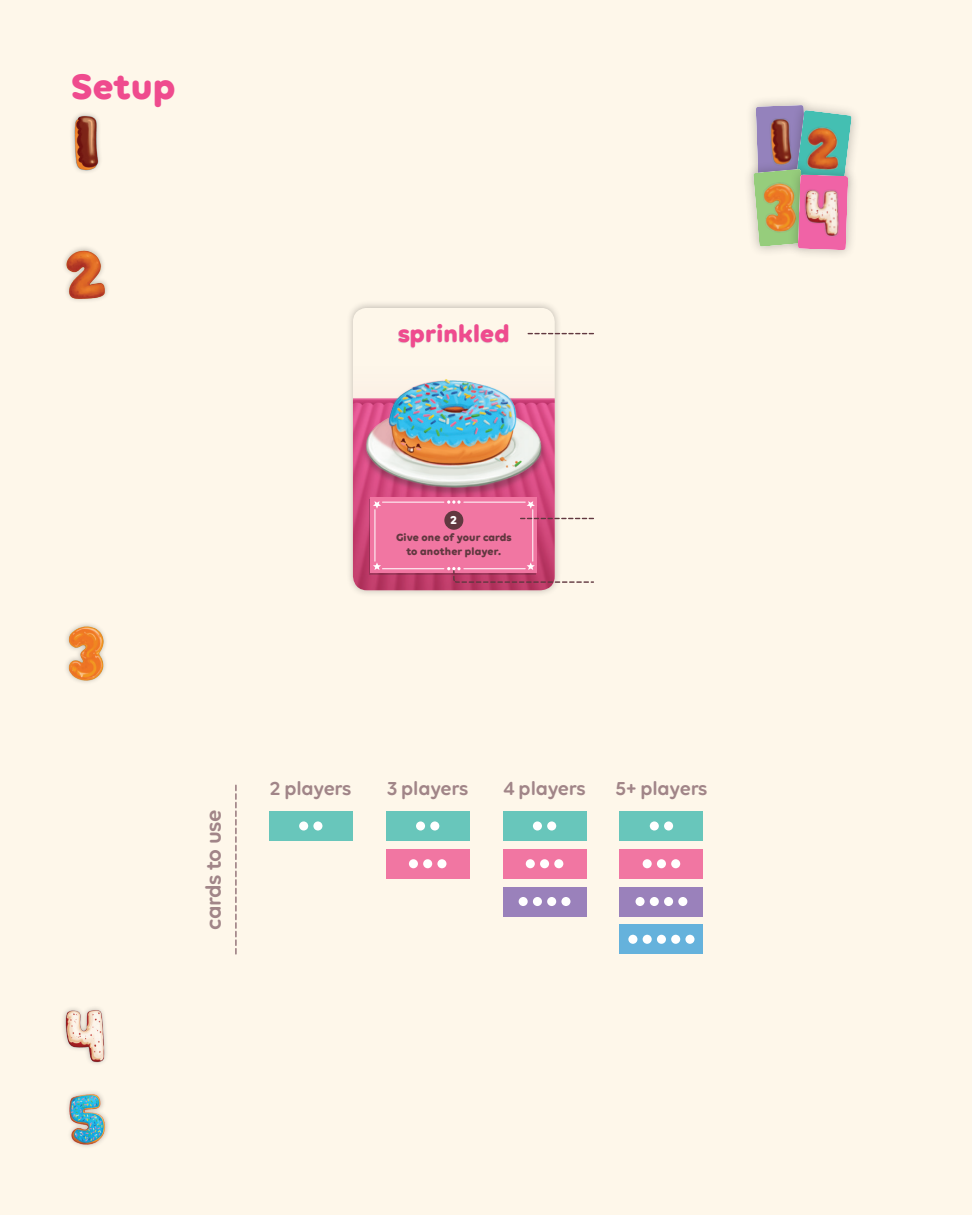
<style>
.page{position:relative;width:972px;height:1215px;background:#fef7ea}
.page>*{position:absolute;margin:0;border:0;box-sizing:border-box;transform-origin:0 0}
.t1{font:700 38.25px "Volte Rounded";letter-spacing:.01em;color:#ef4b8e}
.t2{font:700 25.88px "Volte Rounded";color:#ef4b8e}
.COPY_paragraph{font:600 22.5px "Volte Rounded";letter-spacing:-.01em;color:#a18588}
.COPY_paragraph-2{font:600 20.25px "Volte Rounded";letter-spacing:-.01em;color:#a18588}
.t3{font:700 12.38px "Volte Rounded";color:#fff}
.t4{font:700 11.25px/13.5px "Volte Rounded";letter-spacing:.01em;color:#613840;text-align:center}
</style>
<div class="page">
<img style="left:66px;top:624px;width:39px;height:57px">
<div style="left:61px;top:245px;width:48px;height:59px;background:#231f20;opacity:.3"></div>
<img style="left:61px;top:246px;width:44px;height:57px">
<div style="left:69px;top:111px;width:34px;height:64px;background:#231f20;opacity:.3"></div>
<img style="left:69px;top:115px;width:34px;height:56px">
<div style="left:60px;top:1005px;width:49px;height:61px;background:#231f20;opacity:.3"></div>
<img style="left:60px;top:1006px;width:45px;height:56px">
<img style="left:67px;top:1092px;width:40px;height:54px">
<div style="left:745px;top:95px;width:72px;height:96px;background:#231f20;opacity:.3"></div>
<div style="left:786px;top:100px;width:76px;height:99px;background:#231f20;opacity:.3"></div>
<div style="left:743px;top:159px;width:74px;height:98px;background:#231f20;opacity:.3"></div>
<div style="left:787px;top:164px;width:72px;height:96px;background:#231f20;opacity:.3"></div>
<img style="left:753px;top:105px;width:99px;height:145px">
<img style="left:798px;top:175px;width:50px;height:75px">
<div style="left:346px;top:301px;width:216px;height:297px;background:#231f20;opacity:.3"></div>
<img style="left:353px;top:308px;width:202px;height:282px">
<div style="left:370px;top:498px;width:167px;height:75px;background:#f176a2"></div>
<hr style="left:382px;top:502px;width:62px;height:1px;background:#fff">
<hr style="left:532px;top:510px;width:1px;height:51px;background:#fff">
<hr style="left:464px;top:502px;width:61px;height:1px;background:#fff">
<hr style="left:374px;top:510px;width:1px;height:51px;background:#fff">
<hr style="left:382px;top:568px;width:62px;height:1px;background:#fff">
<svg style="left:373px;top:563px;width:8px;height:7px"></svg>
<svg style="left:373px;top:502px;width:8px;height:7px"></svg>
<svg style="left:527px;top:502px;width:8px;height:7px"></svg>
<svg style="left:447px;top:502px;width:14px;height:2px"></svg>
<img style="left:356px;top:344px;width:196px;height:158px">
<div style="left:398px;top:325px;width:109px;height:23px;background:#bcbdc0;opacity:.45"></div>
<div style="left:444px;top:511px;width:19px;height:19px;background:#613840;border-radius:50%"></div>
<svg style="left:521px;top:518px;width:72px;height:1px"></svg>
<svg style="left:528px;top:333px;width:65px;height:1px"></svg>
<svg style="left:447px;top:562px;width:147px;height:22px"></svg>
<div style="left:620px;top:925px;width:83px;height:29px;background:#65b2dc"></div>
<div style="left:628px;top:935px;width:9px;height:9px;background:#fff;border-radius:50%"></div>
<div style="left:643px;top:935px;width:9px;height:9px;background:#fff;border-radius:50%"></div>
<div style="left:657px;top:935px;width:9px;height:9px;background:#fff;border-radius:50%"></div>
<div style="left:671px;top:935px;width:9px;height:9px;background:#fff;border-radius:50%"></div>
<div style="left:685px;top:935px;width:10px;height:9px;background:#fff;border-radius:50%"></div>
<div style="left:620px;top:887px;width:83px;height:29px;background:#9a81bb"></div>
<div style="left:636px;top:897px;width:9px;height:9px;background:#fff;border-radius:50%"></div>
<div style="left:650px;top:897px;width:9px;height:9px;background:#fff;border-radius:50%"></div>
<div style="left:664px;top:897px;width:9px;height:9px;background:#fff;border-radius:50%"></div>
<div style="left:678px;top:897px;width:9px;height:9px;background:#fff;border-radius:50%"></div>
<div style="left:620px;top:849px;width:83px;height:29px;background:#f176a2"></div>
<div style="left:643px;top:859px;width:9px;height:9px;background:#fff;border-radius:50%"></div>
<div style="left:657px;top:859px;width:9px;height:9px;background:#fff;border-radius:50%"></div>
<div style="left:671px;top:859px;width:9px;height:9px;background:#fff;border-radius:50%"></div>
<div style="left:620px;top:811px;width:83px;height:30px;background:#68c6bb"></div>
<div style="left:650px;top:821px;width:9px;height:10px;background:#fff;border-radius:50%"></div>
<div style="left:664px;top:821px;width:9px;height:10px;background:#fff;border-radius:50%"></div>
<div style="left:503px;top:887px;width:83px;height:29px;background:#9a81bb"></div>
<div style="left:519px;top:897px;width:9px;height:9px;background:#fff;border-radius:50%"></div>
<div style="left:533px;top:897px;width:9px;height:9px;background:#fff;border-radius:50%"></div>
<div style="left:547px;top:897px;width:9px;height:9px;background:#fff;border-radius:50%"></div>
<div style="left:561px;top:897px;width:9px;height:9px;background:#fff;border-radius:50%"></div>
<div style="left:503px;top:849px;width:83px;height:29px;background:#f176a2"></div>
<div style="left:526px;top:859px;width:9px;height:9px;background:#fff;border-radius:50%"></div>
<div style="left:540px;top:859px;width:9px;height:9px;background:#fff;border-radius:50%"></div>
<div style="left:554px;top:859px;width:9px;height:9px;background:#fff;border-radius:50%"></div>
<div style="left:503px;top:811px;width:83px;height:30px;background:#68c6bb"></div>
<div style="left:533px;top:821px;width:9px;height:10px;background:#fff;border-radius:50%"></div>
<div style="left:547px;top:821px;width:9px;height:10px;background:#fff;border-radius:50%"></div>
<div style="left:386px;top:849px;width:83px;height:29px;background:#f176a2"></div>
<div style="left:409px;top:859px;width:9px;height:9px;background:#fff;border-radius:50%"></div>
<div style="left:423px;top:859px;width:9px;height:9px;background:#fff;border-radius:50%"></div>
<div style="left:437px;top:859px;width:9px;height:9px;background:#fff;border-radius:50%"></div>
<div style="left:386px;top:811px;width:83px;height:30px;background:#68c6bb"></div>
<div style="left:416px;top:821px;width:9px;height:10px;background:#fff;border-radius:50%"></div>
<div style="left:430px;top:821px;width:9px;height:10px;background:#fff;border-radius:50%"></div>
<div style="left:269px;top:811px;width:83px;height:30px;background:#68c6bb"></div>
<div style="left:299px;top:821px;width:9px;height:10px;background:#fff;border-radius:50%"></div>
<div style="left:313px;top:821px;width:9px;height:10px;background:#fff;border-radius:50%"></div>
<svg style="left:235px;top:785px;width:2px;height:169px"></svg>
<p class="t1" style="left:71px;top:63px;width:107px">Setup</p>
<p class="t2" style="left:398px;top:318px;width:113px">sprinkled</p>
<p class="t3" style="left:451px;top:513px;width:8px">2</p>
<p class="t4" style="left:396px;top:531px;width:117px">Give one of your cards to another player.</p>
<p class="COPY_paragraph" style="left:200px;top:930px;width:122px;rotate:-90deg">cards to use</p>
<p class="COPY_paragraph-2" style="left:270px;top:777px;width:83px">2 players</p>
<p class="COPY_paragraph-2" style="left:387px;top:777px;width:83px">3 players</p>
<p class="COPY_paragraph-2" style="left:504px;top:777px;width:84px">4 players</p>
<p class="COPY_paragraph-2" style="left:615px;top:777px;width:93px">5+ players</p>
</div>
